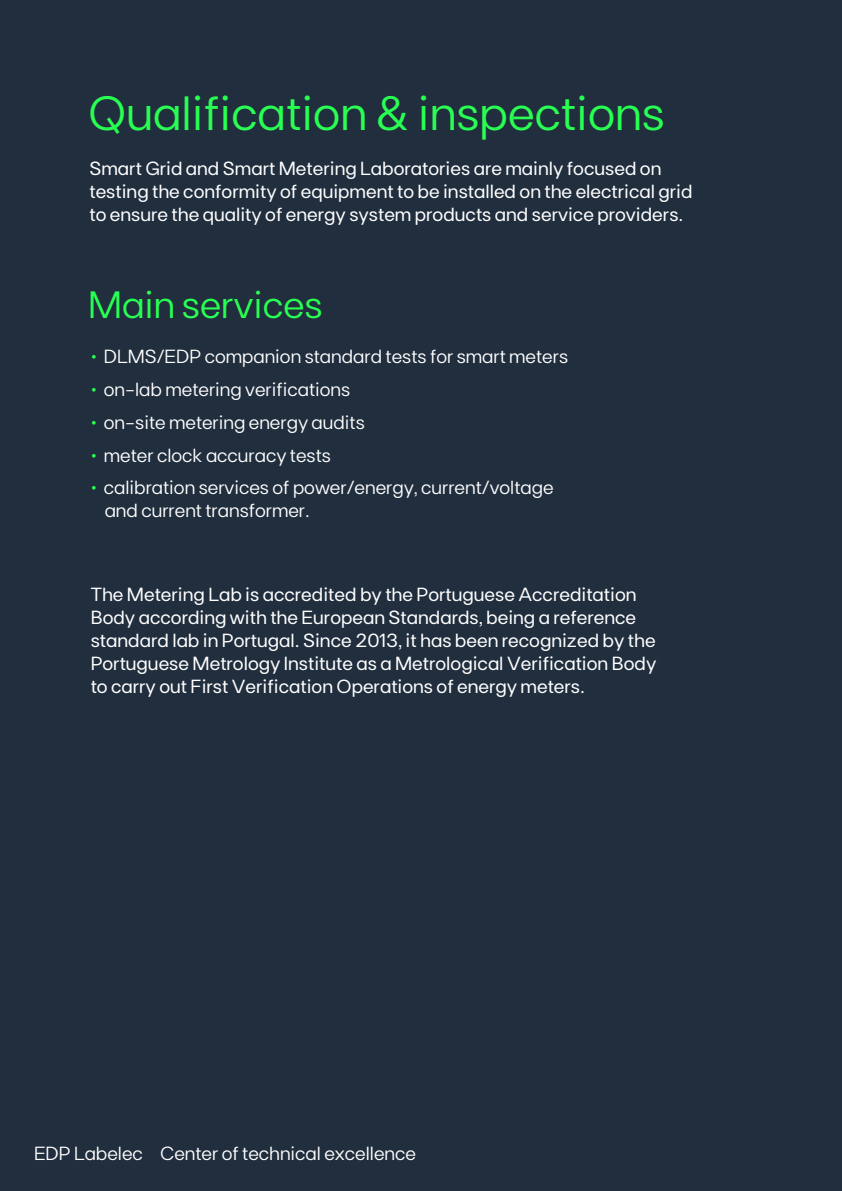
<style>
.page{position:relative;width:842px;height:1191px;background:#212e3e}
.page>*{position:absolute;margin:0;border:0;box-sizing:border-box;transform-origin:0 0}
.t1{font:48px "FT Base";color:#28ff52}
.t2{font:38px "FT Base";color:#28ff52}
.t3{font:19px/22.8px "FT Base";color:#fff}
.t4{font:19px/22.8px "FT Base";color:#fff}
.s1{color:#28ff52}
</style>
<div class="page">
<h1 class="t1" style="left:88px;top:86px;width:578px">Qualification &amp; inspections</h1>
<p class="t3" style="left:89px;top:157px;width:605px">Smart Grid and Smart Metering Laboratories are mainly focused on testing the conformity of equipment to be installed on the electrical grid to ensure the quality of energy system products and service providers.</p>
<h2 class="t2" style="left:88px;top:283px;width:236px">Main services</h2>
<p class="t4" style="left:91px;top:345px;width:479px"><span class="s1">•</span> DLMS/EDP companion standard tests for smart meters</p>
<p class="t4" style="left:91px;top:378px;width:261px"><span class="s1">•</span> on-lab metering verifications</p>
<p class="t4" style="left:91px;top:410px;width:276px"><span class="s1">•</span> on-site metering energy audits</p>
<p class="t4" style="left:91px;top:443px;width:242px"><span class="s1">•</span> meter clock accuracy tests</p>
<p class="t4" style="left:105px;top:476px;width:450px;text-indent:-14px"><span class="s1">•</span> calibration services of power/energy, current/voltage and current transformer.</p>
<p class="t3" style="left:91px;top:583px;width:567px">The Metering Lab is accredited by the Portuguese Accreditation Body according with the European Standards, being a reference standard lab in Portugal. Since 2013, it has been recognized by the Portuguese Metrology Institute as a Metrological Verification Body to carry out First Verification Operations of energy meters.</p>
<p class="t4" style="left:34px;top:1142px;width:383px">EDP Labelec Center of technical excellence</p>
</div>
